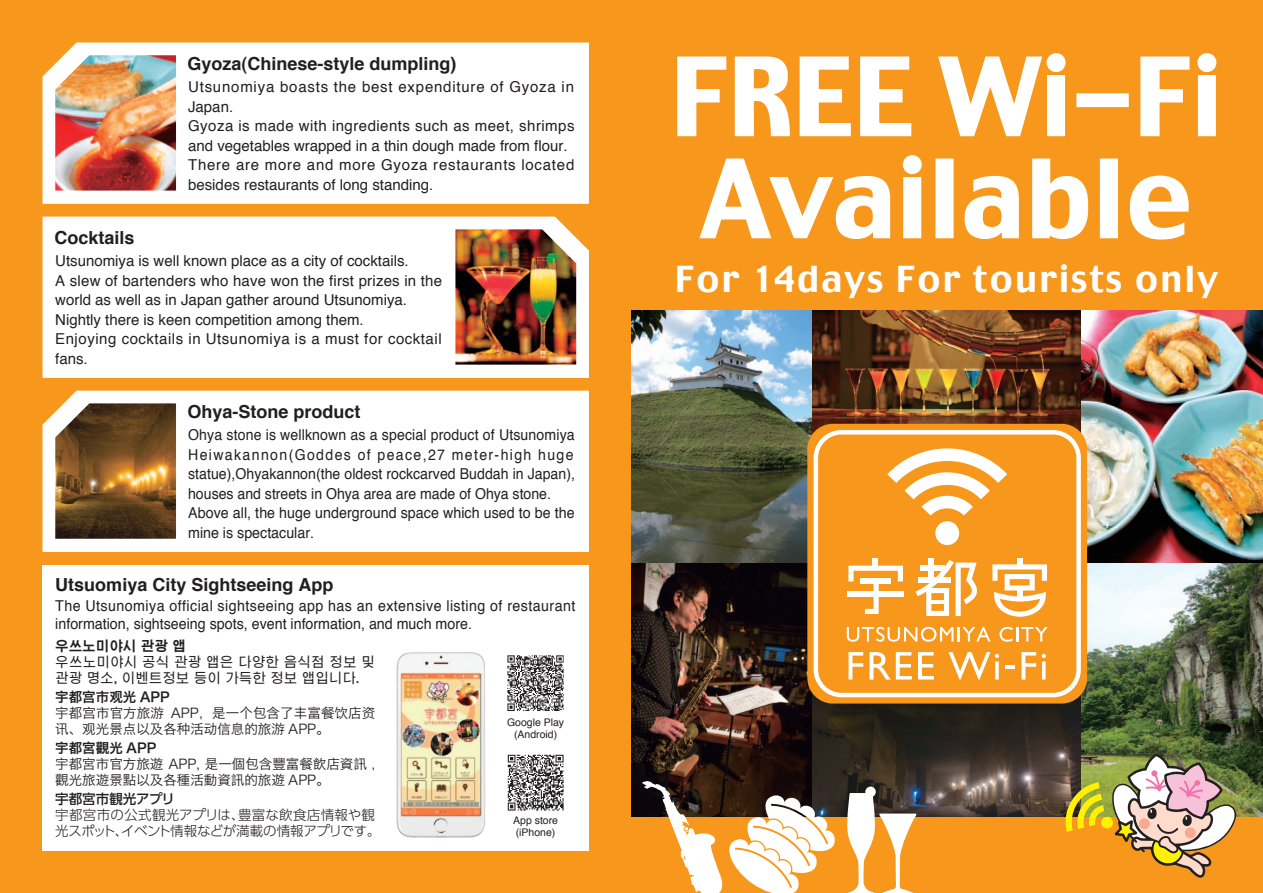
<style>
.page{position:relative;width:1263px;height:893px;background:#f7981d}
.page>*{position:absolute;margin:0;border:0;box-sizing:border-box;transform-origin:0 0}
.t1{font:106.2px "Charcoal";color:#fff}
.t2{font:35.7px "Charcoal";letter-spacing:.05em;color:#fff}
.t3{font:700 18px "Helvetica";color:#231f20}
.t4{font:15px/19.5px "Helvetica";letter-spacing:.005em;color:#231f20;scale:.94 1}
.t5{font:15px/19.5px "Helvetica";letter-spacing:.005em;color:#231f20}
.t6{font:15px/19.5px "Helvetica";letter-spacing:.03em;color:#231f20}
.t7{font:15px/17.2px "Helvetica";letter-spacing:.03em;color:#231f20;scale:.95 1}
.t8{font:13.5px/15.8px "Hiragino Sans GB W3";color:#231f20}
.t9{font:300 13.5px/15.8px "UD Shin Go Pr 6";color:#231f20}
.t10{font:13.5px/15.8px "UD Shin Go Hang Koc";letter-spacing:.005em;color:#231f20}
.t11{font:13.5px "Hiragino Sans GB W6";color:#231f20}
.t12{font:13.5px "UD Shin Go Hang Koc De B";color:#231f20}
.t13{font:500 13.5px "UD Shin Go Pr 6";color:#231f20}
.t14{font:10.5px/12px "Helvetica";color:#231f20;text-align:center}
</style>
<div class="page">
<img style="left:631px;top:310px;width:181px;height:507px">
<img style="left:812px;top:310px;width:270px;height:124px">
<img style="left:1082px;top:310px;width:181px;height:507px">
<img style="left:812px;top:694px;width:270px;height:123px">
<div style="left:43px;top:43px;width:546px;height:161px;background:#fff"></div>
<svg style="left:677px;top:56px;width:50px;height:81px"></svg>
<svg style="left:734px;top:56px;width:56px;height:81px"></svg>
<svg style="left:799px;top:56px;width:52px;height:81px"></svg>
<svg style="left:860px;top:56px;width:52px;height:81px"></svg>
<svg style="left:938px;top:53px;width:128px;height:84px"></svg>
<div style="left:1076px;top:93px;width:53px;height:14px;border:2px solid #fff"></div>
<svg style="left:1140px;top:56px;width:50px;height:81px"></svg>
<svg style="left:1197px;top:53px;width:20px;height:84px"></svg>
<svg style="left:699px;top:158px;width:192px;height:81px"></svg>
<svg style="left:902px;top:155px;width:20px;height:84px"></svg>
<div style="left:935px;top:159px;width:18px;height:79px;border:2px solid #fff"></div>
<svg style="left:964px;top:175px;width:55px;height:64px"></svg>
<svg style="left:1032px;top:158px;width:57px;height:82px"></svg>
<div style="left:1100px;top:159px;width:18px;height:79px;border:2px solid #fff"></div>
<svg style="left:1129px;top:175px;width:60px;height:65px"></svg>
<img style="left:55px;top:55px;width:121px;height:136px">
<div style="left:43px;top:217px;width:546px;height:161px;background:#fff"></div>
<img style="left:455px;top:229px;width:121px;height:136px">
<div style="left:43px;top:391px;width:546px;height:161px;background:#fff"></div>
<img style="left:55px;top:403px;width:121px;height:136px">
<div style="left:43px;top:565px;width:546px;height:285px;background:#fff"></div>
<img style="left:397px;top:652px;width:88px;height:185px">
<img style="left:507px;top:655px;width:57px;height:56px">
<img style="left:507px;top:754px;width:57px;height:57px">
<div style="left:807px;top:424px;width:280px;height:280px;background:#f7981d;border-radius:26px"></div>
<div style="left:814px;top:430px;width:267px;height:267px;border:4px solid #fff;border-radius:26px"></div>
<svg style="left:848px;top:652px;width:15px;height:28px"></svg>
<svg style="left:869px;top:652px;width:43px;height:28px"></svg>
<svg style="left:918px;top:652px;width:16px;height:27px"></svg>
<svg style="left:948px;top:652px;width:51px;height:28px"></svg>
<hr style="left:1005px;top:665px;width:10px;height:4px;background:#fff">
<svg style="left:1021px;top:652px;width:15px;height:28px"></svg>
<svg style="left:1042px;top:654px;width:4px;height:26px"></svg>
<svg style="left:887px;top:448px;width:120px;height:67px"></svg>
<div style="left:935px;top:521px;width:24px;height:24px;background:#fff;border-radius:50%"></div>
<svg style="left:847px;top:627px;width:143px;height:15px"></svg>
<svg style="left:999px;top:627px;width:49px;height:15px"></svg>
<div style="left:873px;top:558px;width:5px;height:11px;background:#fff"></div>
<div style="left:1017px;top:558px;width:5px;height:10px;background:#fff"></div>
<div style="left:848px;top:592px;width:56px;height:5px;background:#fff"></div>
<svg style="left:848px;top:566px;width:55px;height:48px"></svg>
<div style="left:929px;top:558px;width:5px;height:21px;background:#fff"></div>
<svg style="left:915px;top:560px;width:62px;height:56px"></svg>
<svg style="left:992px;top:564px;width:55px;height:53px"></svg>
<img style="left:1064px;top:754px;width:172px;height:124px">
<svg style="left:642px;top:781px;width:275px;height:112px"></svg>
<p class="t3" style="left:55px;top:223px;width:82px">Cocktails</p>
<p class="t3" style="left:187px;top:49px;width:271px">Gyoza(Chinese-style dumpling)</p>
<p class="t1" style="left:670px;top:28px;width:554px">FREE Wi-Fi</p>
<p class="t6" style="left:188px;top:78px;width:388px">Utsunomiya boasts the best expenditure of Gyoza in Japan.<br>Gyoza is made with ingredients such as meet, shrimps and vegetables wrapped in a thin dough made from flour.<br>There are more and more Gyoza restaurants located besides restaurants of long standing.</p>
<p class="t1" style="left:700px;top:130px;width:494px">Available</p>
<p class="t5" style="left:55px;top:252px;width:355px">Utsunomiya is well known place as a city of cocktails.</p>
<p class="t5" style="left:55px;top:271px;width:388px">A slew of bartenders who have won the first prizes in the world as well as in Japan gather around Utsunomiya.<br>Nightly there is keen competition among them.<br>Enjoying cocktails in Utsunomiya is a must for cocktail fans.</p>
<p class="t3" style="left:187px;top:397px;width:175px">Ohya-Stone product</p>
<p class="t4" style="left:188px;top:426px;width:413px">Ohya stone is wellknown as a special product of Utsunomiya Heiwakannon(Goddes of peace,27 meter-high huge statue),Ohyakannon(the oldest rockcarved Buddah in Japan), houses and streets in Ohya area are made of Ohya stone.<br>Above all, the huge underground space which used to be the mine is spectacular.</p>
<p class="t3" style="left:55px;top:570px;width:280px">Utsuomiya City Sightseeing App</p>
<p class="t7" style="left:55px;top:598px;width:549px">The Utsunomiya official sightseeing app has an extensive listing of restaurant information, sightseeing spots, event information, and much more.</p>
<p class="t10" style="left:55px;top:654px;width:321px">우쓰노미야시 공식 관광 앱은 다양한 음식점 정보 및 관광 명소, 이벤트정보 등이 가득한 정보 앱입니다.</p>
<p class="t8" style="left:55px;top:705px;width:321px">宇都宫市官方旅游 APP，是一个包含了丰富餐饮店资讯、观光景点以及各种活动信息的旅游 APP。</p>
<p class="t8" style="left:55px;top:756px;width:321px">宇都宮市官方旅遊 APP, 是一個包含豐富餐飲店資訊 ,觀光旅遊景點以及各種活動資訊的旅遊 APP。</p>
<p class="t9" style="left:55px;top:807px;width:327px">宇都宮市の公式観光アプリは、豊富な飲食店情報や観光スポット、イベント情報などが満載の情報アプリです。</p>
<p class="t12" style="left:55px;top:636px;width:132px">우쓰노미야시 관광 앱</p>
<p class="t11" style="left:55px;top:688px;width:116px">宇都宫市观光 APP</p>
<p class="t11" style="left:55px;top:739px;width:102px">宇都宮觀光 APP</p>
<p class="t13" style="left:55px;top:788px;width:121px">宇都宮市観光アプリ</p>
<p class="t14" style="left:507px;top:717px;width:59px">Google Play (Android)</p>
<p class="t14" style="left:513px;top:814px;width:46px;text-align:left">App store (iPhone)</p>
<p class="t2" style="left:675px;top:256px;width:545px">For 14days For tourists only</p>
</div>
